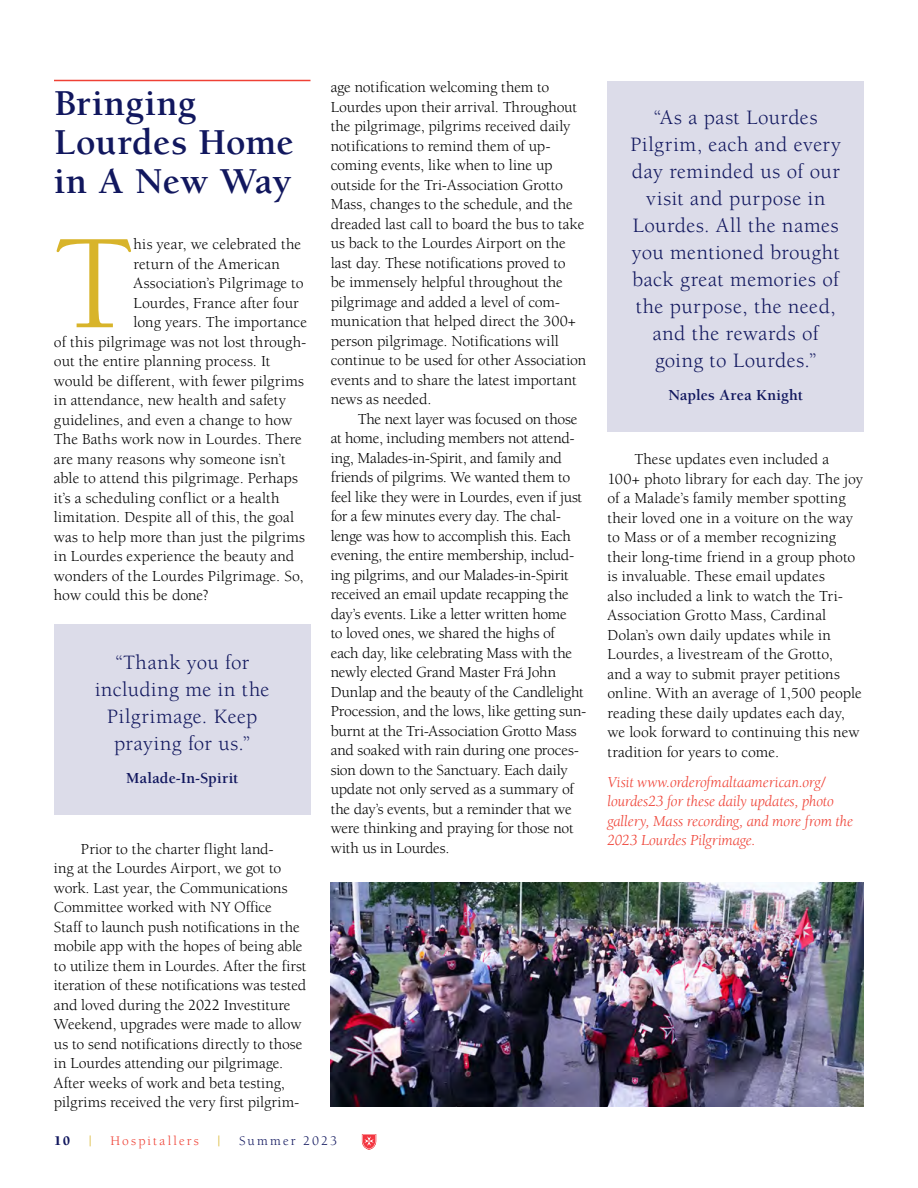
<style>
.page{position:relative;width:918px;height:1188px;background:#fff}
.page>*{position:absolute;margin:0;border:0;box-sizing:border-box;transform-origin:0 0}
.t1{font:138.6px "Berkeley Std";color:#d8b42a}
.t2{font:700 37.5px/39px "Berkeley Std";letter-spacing:.01em;color:#11175e}
.t3{font:21px/27px "Berkeley Std";letter-spacing:.025em;color:#11175e;text-align:center}
.t4{font:15.75px/19.5px "Berkeley Std";letter-spacing:-.005em;color:#000}
.t5{font:italic 15.75px/19.5px "Berkeley Std";letter-spacing:-.01em;color:#ef4135}
.t6{font:15.75px "Berkeley Std";letter-spacing:.015em;color:#000}
.t7{font:700 15.75px "Berkeley Std";letter-spacing:.015em;color:#11175e}
.t8{font:13.5px "Berkeley Std";letter-spacing:.16em;color:#ef4135}
.t9{font:13.5px "Berkeley Std";letter-spacing:.155em;color:#11175e}
.t10{font:900 13.5px "Berkeley Std";color:#11175e}
.t11{font:13.5px "Berkeley Std";color:#d8b42a}
</style>
<div class="page">
<svg style="left:362px;top:1134px;width:14px;height:16px"></svg>
<hr style="left:54px;top:80px;width:256px;height:1px;background:#ef4135">
<div style="left:54px;top:625px;width:256px;height:190px;background:#dcdce9"></div>
<div style="left:608px;top:81px;width:256px;height:351px;background:#dcdce9"></div>
<img style="left:331px;top:882px;width:533px;height:225px">
<h2 class="t2" style="left:54px;top:84px;width:241px">Bringing<br>Lourdes Home in A New Way</h2>
<p class="t4" style="left:331px;top:78px;width:257px">age notification welcoming them to Lourdes upon their arrival. Throughout the pilgrimage, pilgrims received daily notifications to remind them of up&shy;coming events, like when to line up outside for the Tri-Association Grotto Mass, changes to the schedule, and the dreaded last call to board the bus to take us back to the Lourdes Airport on the last day. These notifications proved to<br>be immensely helpful throughout the pilgrimage and added a level of com&shy;munication that helped direct the 300+ person pilgrimage. Notifications will continue to be used for other Association events and to share the latest important news as needed.</p>
<p class="t4" style="left:331px;top:409px;width:257px;text-indent:27px">The next layer was focused on those at home, including members not attend&shy;ing, Malades-in-Spirit, and family and friends of pilgrims. We wanted them to feel like they were in Lourdes, even if just for a few minutes every day. The chal&shy;lenge was how to accomplish this. Each evening, the entire membership, includ&shy;ing pilgrims, and our Malades-in-Spirit received an email update recapping the day’s events. Like a letter written home<br>to loved ones, we shared the highs of each day, like celebrating Mass with the newly elected Grand Master Frá John Dunlap and the beauty of the Candlelight Procession, and the lows, like getting sun&shy;burnt at the Tri-Association Grotto Mass and soaked with rain during one proces&shy;sion down to the Sanctuary. Each daily update not only served as a summary of the day’s events, but a reminder that we were thinking and praying for those not with us in Lourdes.</p>
<h1 class="t1" style="left:54px;top:209px;width:81px">T</h1>
<p class="t4" style="left:134px;top:235px;width:169px">his year, we celebrated the</p>
<p class="t4" style="left:134px;top:254px;width:148px">return of the American</p>
<p class="t6" style="left:134px;top:275px;width:172px">Association’s Pilgrimage to</p>
<p class="t4" style="left:134px;top:293px;width:167px">Lourdes, France after four</p>
<p class="t4" style="left:134px;top:313px;width:175px">long years. The importance</p>
<p class="t4" style="left:54px;top:332px;width:254px">of this pilgrimage was not lost through-</p>
<p class="t4" style="left:54px;top:352px;width:218px">out the entire planning process. It</p>
<p class="t4" style="left:54px;top:371px;width:252px">would be different, with fewer pilgrims</p>
<p class="t4" style="left:54px;top:391px;width:234px">in attendance, new health and safety</p>
<p class="t4" style="left:54px;top:410px;width:240px">guidelines, and even a change to how</p>
<p class="t4" style="left:54px;top:430px;width:250px">The Baths work now in Lourdes. There</p>
<p class="t4" style="left:54px;top:449px;width:233px">are many reasons why someone isn’t</p>
<p class="t4" style="left:54px;top:469px;width:245px">able to attend this pilgrimage. Perhaps</p>
<p class="t4" style="left:54px;top:488px;width:227px">it’s a scheduling conflict or a health</p>
<p class="t6" style="left:54px;top:509px;width:242px">limitation. Despite all of this, the goal</p>
<p class="t4" style="left:54px;top:527px;width:253px">was to help more than just the pilgrims</p>
<p class="t4" style="left:54px;top:547px;width:242px">in Lourdes experience the beauty and</p>
<p class="t4" style="left:54px;top:566px;width:251px">wonders of the Lourdes Pilgrimage. So,</p>
<p class="t4" style="left:54px;top:586px;width:156px">how could this be done?</p>
<h3 class="t3" style="left:95px;top:649px;width:176px">“Thank you for including me in the<br>Pilgrimage. Keep praying for us.”</h3>
<p class="t7" style="left:126px;top:770px;width:114px">Malade-In-Spirit</p>
<p class="t4" style="left:54px;top:839px;width:254px;text-indent:27px">Prior to the charter flight land-<br>ing at the Lourdes Airport, we got to work. Last year, the Communications Committee worked with NY Office<br>Staff to launch push notifications in the mobile app with the hopes of being able to utilize them in Lourdes. After the first iteration of these notifications was tested and loved during the 2022 Investiture Weekend, upgrades were made to allow us to send notifications directly to those in Lourdes attending our pilgrimage.<br>After weeks of work and beta testing, pilgrims received the very first pilgrim-</p>
<p class="t10" style="left:54px;top:1134px;width:18px">10</p>
<p class="t11" style="left:89px;top:1134px;width:4px">|</p>
<p class="t8" style="left:111px;top:1134px;width:90px">Hospitallers</p>
<p class="t11" style="left:217px;top:1134px;width:4px">|</p>
<p class="t9" style="left:239px;top:1134px;width:100px">Summer 2023</p>
<h3 class="t3" style="left:630px;top:104px;width:212px">“As a past Lourdes<br>Pilgrim, each and every day reminded us of our visit and purpose in<br>Lourdes. All the names you mentioned brought back great memories of the purpose, the need, and the rewards of going to Lourdes.”</h3>
<p class="t7" style="left:668px;top:386px;width:136px">Naples Area Knight</p>
<p class="t4" style="left:608px;top:450px;width:257px;text-indent:27px">These updates even included a 100+ photo library for each day. The joy of a Malade’s family member spotting their loved one in a voiture on the way to Mass or of a member recognizing their long-time friend in a group photo is invaluable. These email updates<br>also included a link to watch the Tri-Association Grotto Mass, Cardinal Dolan’s own daily updates while in Lourdes, a livestream of the Grotto,<br>and a way to submit prayer petitions online. With an average of 1,500 people reading these daily updates each day, we look forward to continuing this new tradition for years to come.</p>
<p class="t5" style="left:608px;top:772px;width:247px">Visit www.orderofmaltaamerican.org/ lourdes23 for these daily updates, photo gallery, Mass recording, and more from the 2023 Lourdes Pilgrimage.</p>
</div>
